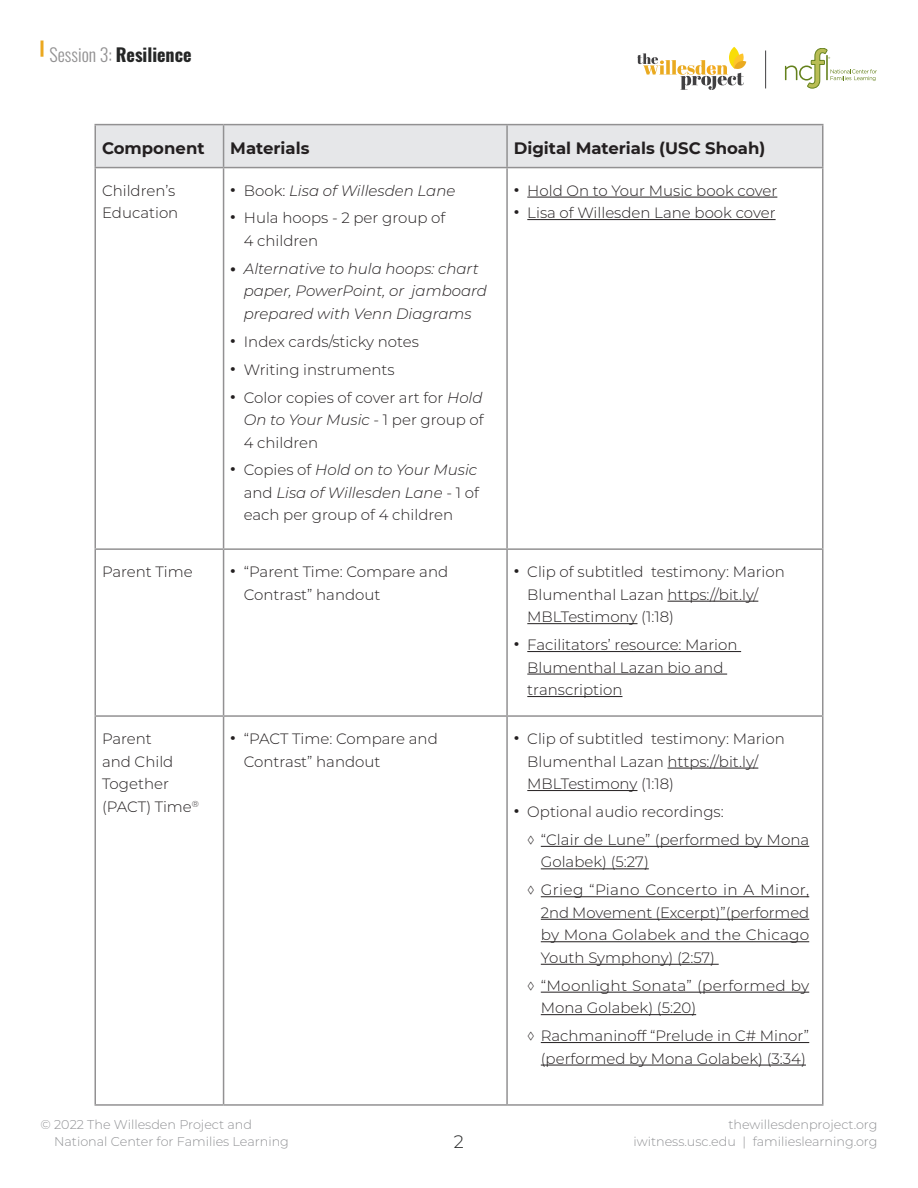
<style>
.page{position:relative;width:918px;height:1188px;background:#fff}
.page>*{position:absolute;margin:0;border:0;box-sizing:border-box;transform-origin:0 0}
.t1{font:700 18px "Oswald";color:#252626}
.t2{font:300 18px "Montserrat";color:#252626}
.Body{font:700 16.5px "Montserrat";color:#231f20}
.Body-2{font:300 15px/22.5px "Montserrat";color:#231f20}
.t3{font:italic 300 15px/22.5px "Montserrat";color:#231f20}
.t4{font:300 12.75px/16.5px "Montserrat";color:#919295}
.s1{font-weight:300;color:#929192}
.s2{font-family:"Adobe Caslon Pro";font-weight:400;font-style:normal;font-size:16.5px}
.s3{font-style:normal}
.s4{font-family:"Adobe Caslon Pro";font-weight:400;font-size:16.5px}
.s5{font-weight:700;font-style:normal;font-size:16.5px}
.s6{font-style:italic}
</style>
<div class="page">
<svg style="left:40px;top:40px;width:4px;height:17px"></svg>
<svg style="left:785px;top:48px;width:92px;height:40px"></svg>
<hr style="left:765px;top:51px;width:1px;height:37px;background:#414042">
<svg style="left:729px;top:47px;width:10px;height:21px"></svg>
<svg style="left:637px;top:53px;width:109px;height:37px"></svg>
<div style="left:96px;top:125px;width:726px;height:42px;background:#e6e7e9"></div>
<hr style="left:94px;top:124px;width:130px;height:1px;background:#929192">
<hr style="left:94px;top:125px;width:2px;height:42px;background:#929192">
<hr style="left:224px;top:124px;width:283px;height:1px;background:#929192">
<hr style="left:223px;top:125px;width:1px;height:42px;background:#929192">
<hr style="left:507px;top:124px;width:317px;height:1px;background:#929192">
<hr style="left:506px;top:125px;width:2px;height:42px;background:#929192">
<hr style="left:822px;top:125px;width:2px;height:42px;background:#929192">
<hr style="left:94px;top:167px;width:130px;height:1px;background:#929192">
<hr style="left:94px;top:168px;width:2px;height:380px;background:#929192">
<hr style="left:224px;top:167px;width:283px;height:1px;background:#929192">
<hr style="left:223px;top:168px;width:1px;height:380px;background:#929192">
<hr style="left:507px;top:167px;width:317px;height:1px;background:#929192">
<hr style="left:506px;top:168px;width:2px;height:380px;background:#929192">
<hr style="left:822px;top:168px;width:2px;height:380px;background:#929192">
<hr style="left:94px;top:548px;width:130px;height:2px;background:#929192">
<hr style="left:94px;top:550px;width:2px;height:165px;background:#929192">
<hr style="left:224px;top:548px;width:283px;height:2px;background:#929192">
<hr style="left:223px;top:550px;width:1px;height:165px;background:#929192">
<hr style="left:507px;top:548px;width:317px;height:2px;background:#929192">
<hr style="left:506px;top:550px;width:2px;height:165px;background:#929192">
<hr style="left:822px;top:550px;width:2px;height:165px;background:#929192">
<hr style="left:94px;top:715px;width:130px;height:2px;background:#929192">
<hr style="left:94px;top:717px;width:2px;height:387px;background:#929192">
<hr style="left:224px;top:715px;width:283px;height:2px;background:#929192">
<hr style="left:223px;top:717px;width:1px;height:387px;background:#929192">
<hr style="left:507px;top:715px;width:317px;height:2px;background:#929192">
<hr style="left:506px;top:717px;width:2px;height:387px;background:#929192">
<hr style="left:822px;top:717px;width:2px;height:387px;background:#929192">
<hr style="left:94px;top:1104px;width:130px;height:2px;background:#929192">
<hr style="left:224px;top:1104px;width:283px;height:2px;background:#929192">
<hr style="left:507px;top:1104px;width:317px;height:2px;background:#929192">
<hr style="left:527px;top:197px;width:250px;height:1px;background:#231f20">
<hr style="left:527px;top:219px;width:249px;height:1px;background:#231f20">
<hr style="left:668px;top:601px;width:90px;height:1px;background:#231f20">
<hr style="left:527px;top:623px;width:110px;height:1px;background:#231f20">
<hr style="left:527px;top:651px;width:214px;height:1px;background:#231f20">
<hr style="left:527px;top:674px;width:200px;height:1px;background:#231f20">
<hr style="left:527px;top:696px;width:95px;height:1px;background:#231f20">
<hr style="left:668px;top:768px;width:90px;height:1px;background:#231f20">
<hr style="left:527px;top:790px;width:110px;height:1px;background:#231f20">
<hr style="left:541px;top:846px;width:268px;height:1px;background:#231f20">
<hr style="left:541px;top:868px;width:108px;height:1px;background:#231f20">
<hr style="left:541px;top:896px;width:268px;height:1px;background:#231f20">
<hr style="left:541px;top:919px;width:268px;height:1px;background:#231f20">
<hr style="left:541px;top:941px;width:268px;height:1px;background:#231f20">
<hr style="left:541px;top:964px;width:178px;height:1px;background:#231f20">
<hr style="left:541px;top:992px;width:268px;height:1px;background:#231f20">
<hr style="left:541px;top:1014px;width:155px;height:1px;background:#231f20">
<hr style="left:541px;top:1042px;width:268px;height:1px;background:#231f20">
<hr style="left:541px;top:1065px;width:265px;height:1px;background:#231f20">
<p class="t1" style="left:50px;top:39px;width:144px"><span class="s1">Session 3:</span> Resilience</p>
<p class="Body" style="left:102px;top:136px;width:104px">Component</p>
<p class="Body" style="left:230px;top:136px;width:81px">Materials</p>
<p class="Body" style="left:514px;top:136px;width:253px">Digital Materials (USC Shoah)</p>
<p class="Body-2" style="left:102px;top:179px;width:78px">Children’s<br>Education</p>
<p class="t3" style="left:230px;top:179px;width:227px"><span class="s2">•</span> <span class="s3">Book:</span> Lisa of Willesden Lane</p>
<p class="Body-2" style="left:514px;top:179px;width:265px"><span class="s4">•</span> Hold On to Your Music book cover</p>
<p class="Body-2" style="left:514px;top:201px;width:263px"><span class="s4">•</span> Lisa of Willesden Lane book cover</p>
<p class="Body-2" style="left:244px;top:206px;width:203px;text-indent:-14px"><span class="s4">•</span> Hula hoops - 2 per group of<br>4 children</p>
<p class="t3" style="left:244px;top:257px;width:245px;text-indent:-14px"><span class="s5">•</span> Alternative to hula hoops: chart paper, PowerPoint, or jamboard prepared with Venn Diagrams</p>
<p class="Body-2" style="left:230px;top:330px;width:190px"><span class="s4">•</span> Index cards/sticky notes</p>
<p class="Body-2" style="left:230px;top:358px;width:166px"><span class="s4">•</span> Writing instruments</p>
<p class="Body-2" style="left:244px;top:386px;width:242px;text-align:justify;text-indent:-14px"><span class="s4">•</span> Color copies of cover art for <span class="s6">Hold On to Your Music</span> - 1 per group of 4 children</p>
<p class="Body-2" style="left:244px;top:458px;width:237px;text-align:justify;text-indent:-14px"><span class="s4">•</span> Copies of <span class="s6">Hold on to Your Music </span>and <span class="s6">Lisa of Willesden Lane</span> - 1 of each per group of 4 children</p>
<p class="Body-2" style="left:102px;top:560px;width:92px">Parent Time</p>
<p class="Body-2" style="left:244px;top:560px;width:206px;text-indent:-14px"><span class="s4">•</span> “Parent Time: Compare and<br>Contrast” handout</p>
<p class="Body-2" style="left:527px;top:560px;width:259px;text-indent:-14px"><span class="s4">•</span> Clip of subtitled testimony: Marion<br>Blumenthal Lazan https://bit.ly/<br>MBLTestimony (1:18)</p>
<p class="Body-2" style="left:527px;top:633px;width:212px;text-indent:-14px"><span class="s4">•</span> Facilitators’ resource: Marion<br>Blumenthal Lazan bio and transcription</p>
<p class="Body-2" style="left:102px;top:727px;width:99px">Parent<br>and Child<br>Together (PACT) Time<sup>®</sup></p>
<p class="Body-2" style="left:244px;top:727px;width:195px;text-indent:-14px"><span class="s4">•</span> “PACT Time: Compare and<br>Contrast” handout</p>
<p class="Body-2" style="left:527px;top:727px;width:259px;text-indent:-14px"><span class="s4">•</span> Clip of subtitled testimony: Marion<br>Blumenthal Lazan https://bit.ly/<br>MBLTestimony (1:18)</p>
<p class="Body-2" style="left:514px;top:800px;width:211px"><span class="s4">•</span> Optional audio recordings:</p>
<p class="Body-2" style="left:541px;top:828px;width:270px;text-indent:-14px">◊ “Clair de Lune” (performed by Mona<br>Golabek) (5:27)</p>
<p class="Body-2" style="left:541px;top:878px;width:270px;text-align:justify;text-indent:-14px">◊ Grieg “Piano Concerto in A Minor, 2nd Movement (Excerpt)”(performed by Mona Golabek and the Chicago Youth Symphony) (2:57)</p>
<p class="Body-2" style="left:541px;top:974px;width:270px;text-indent:-14px">◊ “Moonlight Sonata” (performed by<br>Mona Golabek) (5:20)</p>
<p class="Body-2" style="left:527px;top:1024px;width:283px;text-align:right">◊ Rachmaninoff “Prelude in C# Minor” (performed by Mona Golabek) (3:34)</p>
<p class="t4" style="left:54px;top:1116px;width:236px;text-indent:-14px">© 2022 The Willesden Project and<br>National Center for Families Learning</p>
<p class="t4" style="left:633px;top:1116px;width:246px;text-align:right">thewillesdenproject.org iwitness.usc.edu | familieslearning.org</p>
<p class="t2" style="left:454px;top:1129px;width:12px">2</p>
</div>
